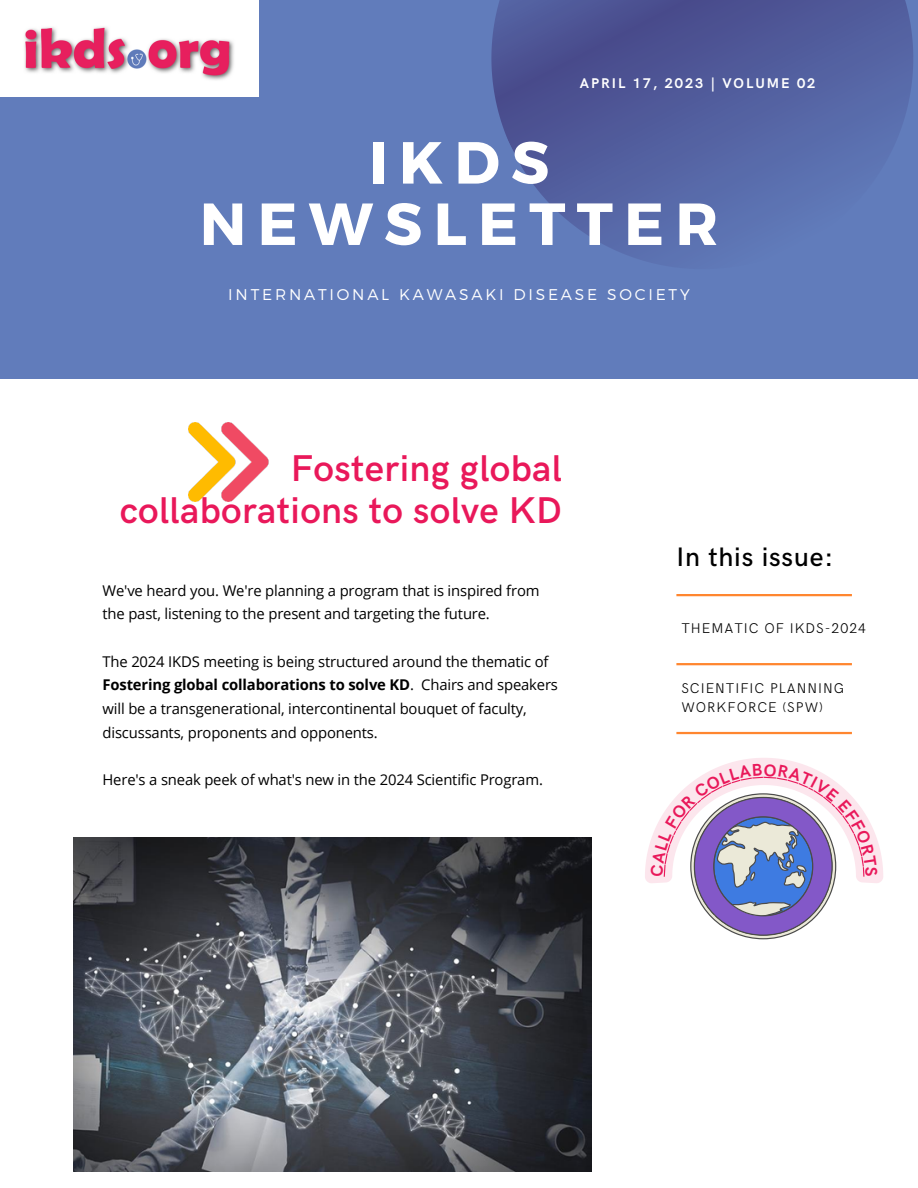
<style>
.page{position:relative;width:918px;height:1188px;background:#fff}
.page>*{position:absolute;margin:0;border:0;box-sizing:border-box;transform-origin:0 0}
.t1{font:700 59.25px/61.3px "Montserrat";letter-spacing:.19em;color:#fff;text-align:center}
.t2{font:600 37.35px/42.8px "HK Grotesk";letter-spacing:.01em;color:#e9185a;text-align:right}
.t3{font:500 26.85px "HK Grotesk";letter-spacing:.03em;color:#000}
.t4{font:300 15.45px "Montserrat";letter-spacing:.18em;color:#fff}
.t5{font:14.85px/23.7px "Open Sans";letter-spacing:-.01em;color:#000}
.t6{font:300 14.1px/19px "HK Grotesk";letter-spacing:.07em;color:#000}
.t7{font:700 14.1px "HK Grotesk";letter-spacing:.14em;color:#fff}
.s1{font-weight:700}
</style>
<div class="page">
<div style="left:0;top:0;width:918px;height:379px;background:#617cbb"></div>
<svg style="left:491px;top:0;width:422px;height:261px"></svg>
<hr style="left:676px;top:594px;width:176px;height:2px;background:#ff862f">
<hr style="left:676px;top:663px;width:176px;height:2px;background:#ff862f">
<hr style="left:676px;top:732px;width:176px;height:2px;background:#ff862f">
<img style="left:0;top:0;width:259px;height:97px">
<img style="left:73px;top:837px;width:519px;height:335px">
<img style="left:189px;top:422px;width:80px;height:80px">
<svg style="left:645px;top:758px;width:238px;height:182px"></svg>
<p class="t7" style="left:580px;top:76px;width:237px">APRIL 17, 2023 | VOLUME 02</p>
<h1 class="t1" style="left:200px;top:129px;width:520px">IKDS<br>NEWSLETTER</h1>
<p class="t4" style="left:228px;top:284px;width:463px">INTERNATIONAL KAWASAKI DISEASE SOCIETY</p>
<h2 class="t2" style="left:120px;top:448px;width:444px">Fostering global collaborations to solve KD</h2>
<p class="t5" style="left:103px;top:578px;width:439px">We've heard you. We're planning a program that is inspired from the past, listening to the present and targeting the future.</p>
<p class="t5" style="left:103px;top:649px;width:457px">The 2024 IKDS meeting is being structured around the thematic of <span class="s1">Fostering global collaborations to solve KD</span>. Chairs and speakers will be a transgenerational, intercontinental bouquet of faculty, discussants, proponents and opponents.</p>
<p class="t5" style="left:103px;top:767px;width:442px">Here's a sneak peek of what's new in the 2024 Scientific Program.</p>
<h3 class="t3" style="left:676px;top:542px;width:158px">In this issue:</h3>
<p class="t6" style="left:681px;top:619px;width:186px">THEMATIC OF IKDS-2024</p>
<p class="t6" style="left:681px;top:679px;width:164px">SCIENTIFIC PLANNING<br>WORKFORCE (SPW)</p>
</div>
